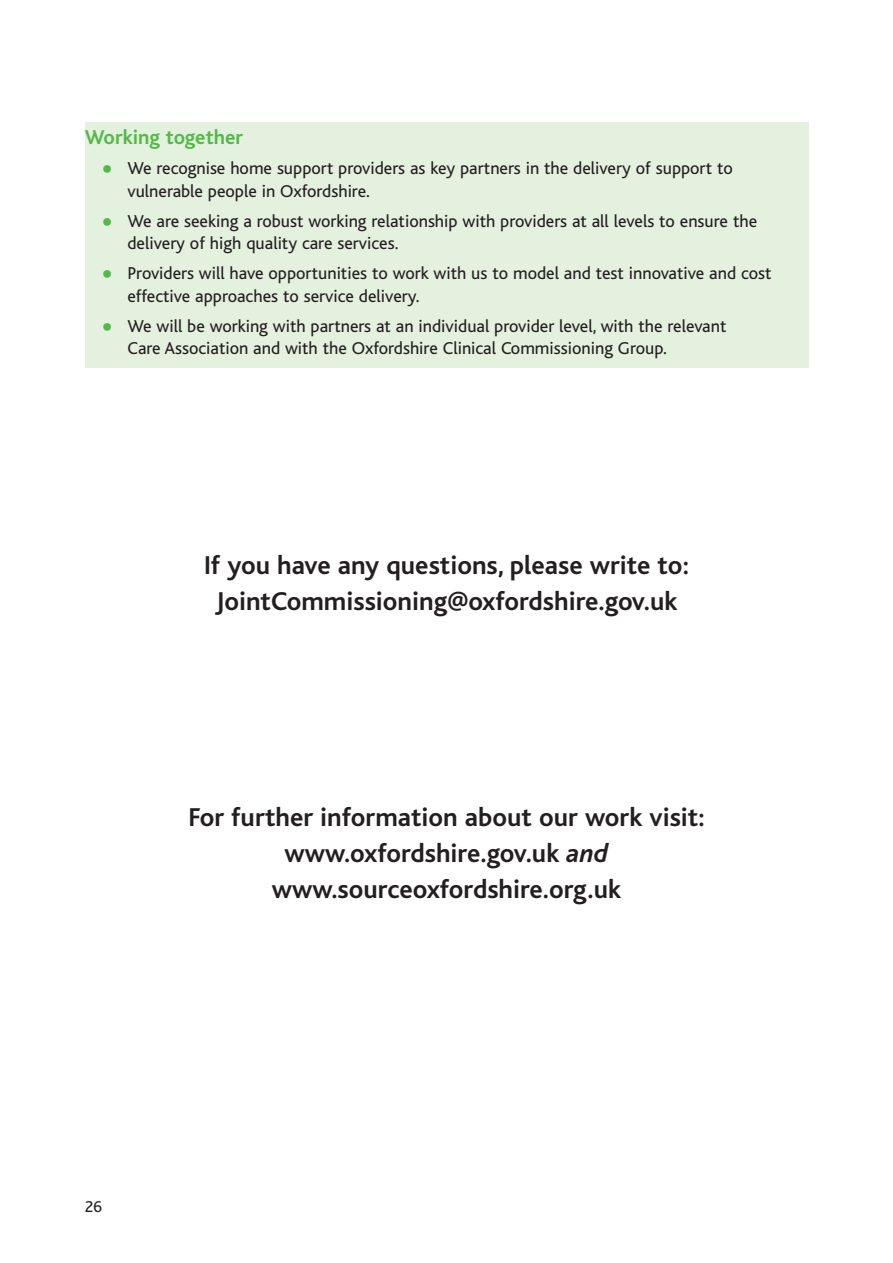
<style>
.page{position:relative;width:893px;height:1263px;background:#fff}
.page>*{position:absolute;margin:0;border:0;box-sizing:border-box;transform-origin:0 0}
.t1{font:700 27px/36px "Bliss";color:#231f20;text-align:center}
.t2{font:700 21px "Bliss";color:#54b948}
.t3{font:18px/22.5px "Bliss";color:#231f20}
.t4{font:16.5px "Bliss";color:#231f20}
.s1{font-family:"Calibri";color:#54b948}
.s2{font-style:italic}
</style>
<div class="page">
<div style="left:85px;top:122px;width:723px;height:246px;background:#e4f1de"></div>
<p class="t2" style="left:85px;top:130px;width:160px">Working together</p>
<p class="t3" style="left:127px;top:159px;width:607px;text-indent:-26px"><span class="s1">●</span> We recognise home support providers as key partners in the delivery of support to vulnerable people in Oxfordshire.</p>
<p class="t3" style="left:127px;top:211px;width:631px;text-indent:-26px"><span class="s1">●</span> We are seeking a robust working relationship with providers at all levels to ensure the delivery of high quality care services.</p>
<p class="t3" style="left:127px;top:264px;width:645px;text-indent:-26px"><span class="s1">●</span> Providers will have opportunities to work with us to model and test innovative and cost effective approaches to service delivery.</p>
<p class="t3" style="left:127px;top:316px;width:600px;text-indent:-26px"><span class="s1">●</span> We will be working with partners at an individual provider level, with the relevant<br>Care Association and with the Oxfordshire Clinical Commissioning Group.</p>
<h1 class="t1" style="left:204px;top:550px;width:486px">If you have any questions, please write to:<br>JointCommissioning@oxfordshire.gov.uk</h1>
<h1 class="t1" style="left:188px;top:802px;width:517px">For further information about our work visit: www.oxfordshire.gov.uk <span class="s2">and </span>www.sourceoxfordshire.org.uk</h1>
<p class="t4" style="left:85px;top:1201px;width:19px">26</p>
</div>
